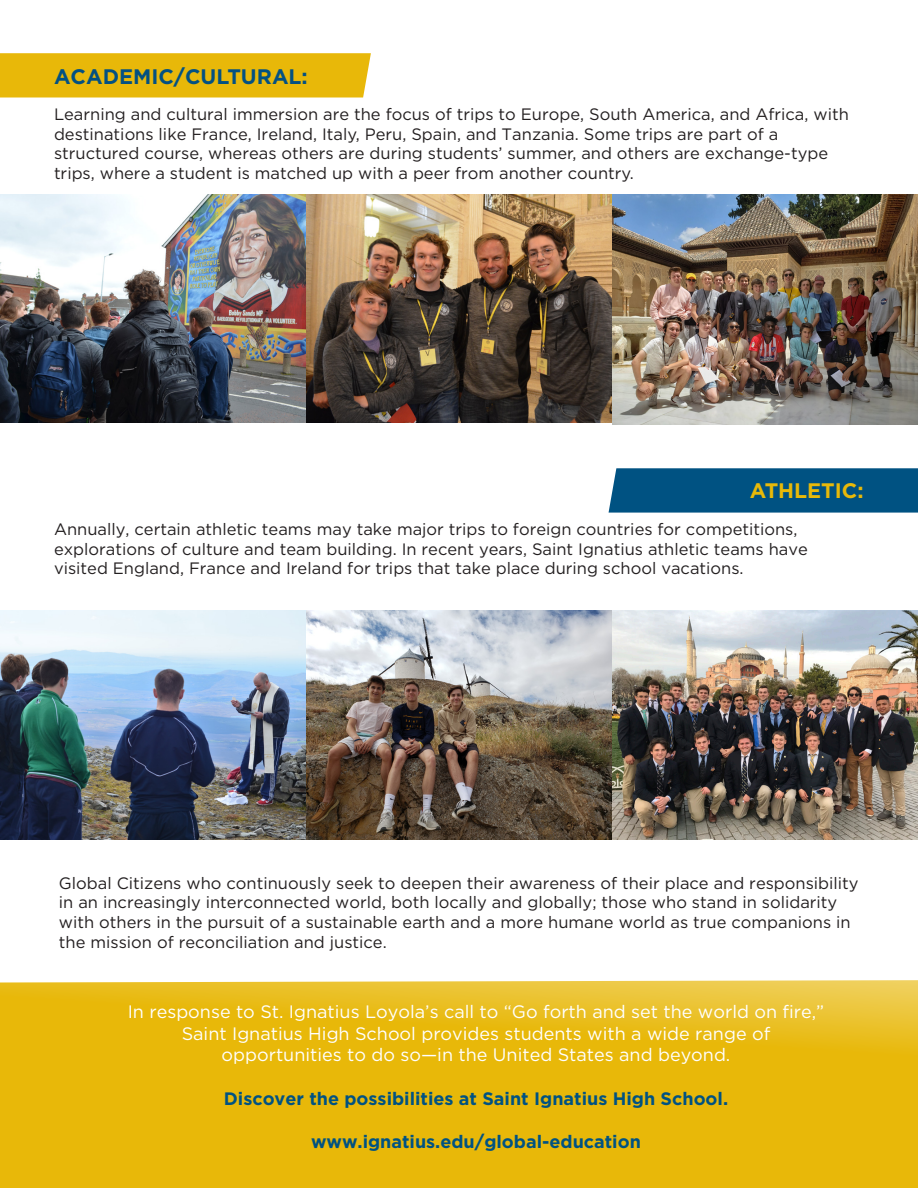
<style>
.page{position:relative;width:918px;height:1188px;background:#fff}
.page>*{position:absolute;margin:0;border:0;box-sizing:border-box;transform-origin:0 0}
.t1{font:700 21px "Gotham";color:#035182}
.t2{font:700 21px "Gotham";color:#e8b909}
.t3{font:18px/21.6px "Gotham";color:#fff;text-align:center}
.t4{font:700 18px "Gotham";color:#005282}
.t5{font:16.5px/19.8px "Gotham";color:#231f20}
</style>
<div class="page">
<img style="left:0;top:195px;width:306px;height:228px">
<img style="left:306px;top:195px;width:306px;height:228px">
<div style="left:0;top:53px;width:371px;height:45px;background:#e8b809"></div>
<svg style="left:0;top:980px;width:918px;height:208px;background:#e8ba11"></svg>
<img style="left:612px;top:195px;width:306px;height:229px">
<img style="left:0;top:610px;width:306px;height:229px">
<img style="left:306px;top:610px;width:612px;height:229px">
<div style="left:609px;top:468px;width:309px;height:45px;background:#005282"></div>
<p class="t1" style="left:54px;top:63px;width:255px">ACADEMIC/CULTURAL:</p>
<p class="t5" style="left:54px;top:104px;width:796px">Learning and cultural immersion are the focus of trips to Europe, South America, and Africa, with destinations like France, Ireland, Italy, Peru, Spain, and Tanzania. Some trips are part of a structured course, whereas others are during students’ summer, and others are exchange-type trips, where a student is matched up with a peer from another country.</p>
<p class="t2" style="left:750px;top:477px;width:115px">ATHLETIC:</p>
<p class="t5" style="left:54px;top:519px;width:755px">Annually, certain athletic teams may take major trips to foreign countries for competitions, explorations of culture and team building. In recent years, Saint Ignatius athletic teams have visited England, France and Ireland for trips that take place during school vacations.</p>
<p class="t5" style="left:59px;top:873px;width:801px">Global Citizens who continuously seek to deepen their awareness of their place and responsibility in an increasingly interconnected world, both locally and globally; those who stand in solidarity with others in the pursuit of a sustainable earth and a more humane world as true companions in the mission of reconciliation and justice.</p>
<p class="t3" style="left:128px;top:1001px;width:698px">In response to St. Ignatius Loyola’s call to “Go forth and set the world on fire,”<br>Saint Ignatius High School provides students with a wide range of opportunities to do so—in the United States and beyond.</p>
<p class="t4" style="left:224px;top:1087px;width:506px">Discover the possibilities at Saint Ignatius High School.</p>
<p class="t4" style="left:311px;top:1130px;width:331px">www.ignatius.edu/global-education</p>
</div>
